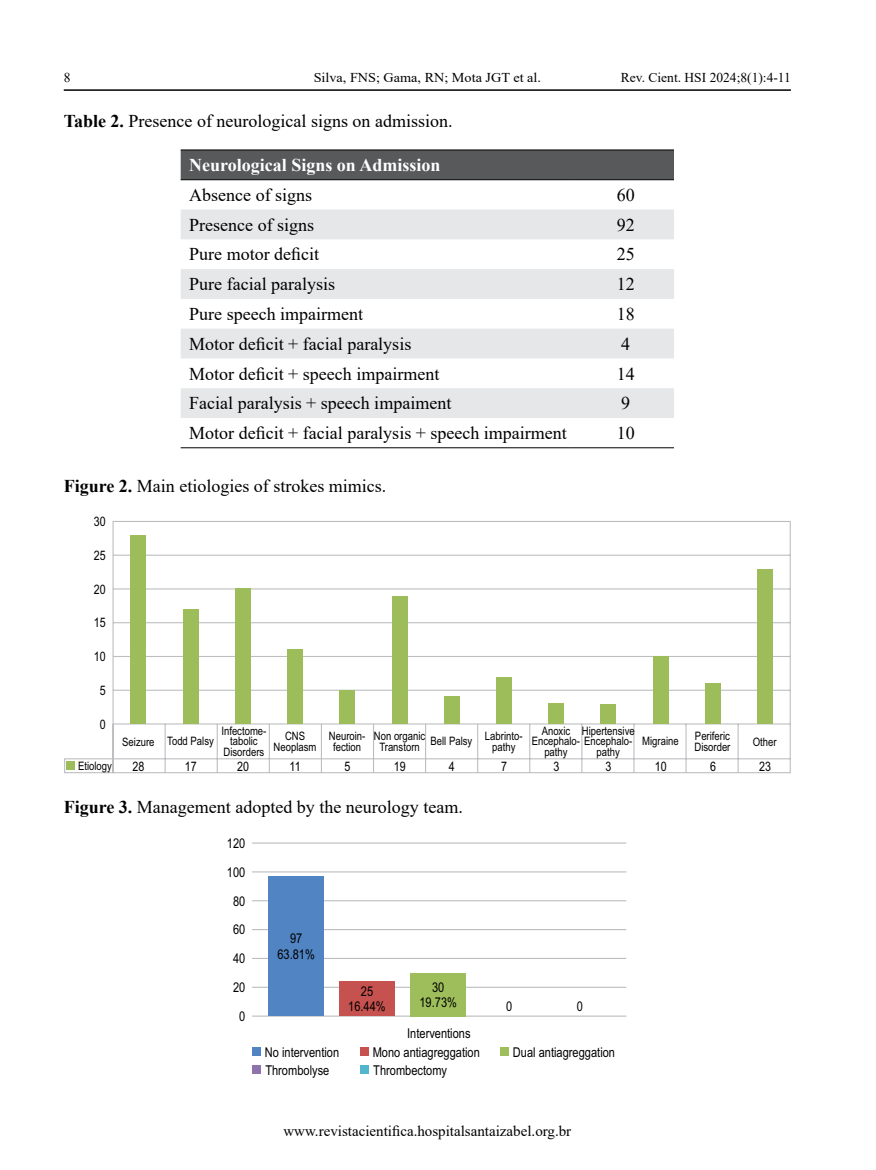
<style>
.page{position:relative;width:876px;height:1170px;background:#fff}
.page>*{position:absolute;margin:0;border:0;box-sizing:border-box;transform-origin:0 0}
.t1{font:18px "Times New Roman";color:#000}
.t2{font:700 18px "Times New Roman";color:#fff}
.t3{font:15px "Times New Roman";color:#000}
.t4{font:13.5px/15.3px "Arial Narrow";color:#000;text-align:center}
.t5{font:13.5px "Times New Roman";color:#000;scale:1.05 1}
.t6{font:13.5px "Times New Roman";color:#000}
.t7{font:13.05px "Arial Narrow";color:#000}
.t8{font:11.7px/10.6px "Arial Narrow";color:#000;text-align:center}
.s1{font-weight:700}
</style>
<div class="page">
<hr style="left:64px;top:89px;width:727px;height:2px;background:#000">
<div style="left:181px;top:151px;width:493px;height:28px;background:#58595b"></div>
<svg style="left:181px;top:209px;width:493px;height:209px;fill:#e6e7e8"></svg>
<hr style="left:181px;top:447px;width:388px;height:1px;background:#000">
<hr style="left:569px;top:447px;width:105px;height:1px;background:#000">
<hr style="left:181px;top:150px;width:388px;height:1px;background:#000">
<hr style="left:569px;top:150px;width:105px;height:1px;background:#000">
<hr style="left:181px;top:179px;width:388px;height:1px;background:#000">
<hr style="left:569px;top:179px;width:105px;height:1px;background:#000">
<svg style="left:64px;top:521px;width:727px;height:252px"></svg>
<div style="left:131px;top:535px;width:15px;height:189px;background:#9cbd5a"></div>
<div style="left:183px;top:609px;width:15px;height:115px;background:#9cbd5a"></div>
<div style="left:235px;top:589px;width:16px;height:135px;background:#9cbd5a"></div>
<div style="left:287px;top:650px;width:16px;height:74px;background:#9cbd5a"></div>
<div style="left:340px;top:690px;width:15px;height:34px;background:#9cbd5a"></div>
<div style="left:392px;top:596px;width:15px;height:128px;background:#9cbd5a"></div>
<div style="left:444px;top:696px;width:16px;height:28px;background:#9cbd5a"></div>
<div style="left:496px;top:677px;width:16px;height:47px;background:#9cbd5a"></div>
<div style="left:548px;top:704px;width:16px;height:20px;background:#9cbd5a"></div>
<div style="left:601px;top:704px;width:15px;height:20px;background:#9cbd5a"></div>
<div style="left:653px;top:656px;width:15px;height:68px;background:#9cbd5a"></div>
<div style="left:705px;top:683px;width:16px;height:41px;background:#9cbd5a"></div>
<div style="left:757px;top:569px;width:16px;height:155px;background:#9cbd5a"></div>
<div style="left:67px;top:761px;width:8px;height:8px;background:#9cbd5a"></div>
<hr style="left:252px;top:842px;width:374px;height:1px;background:#bbbdc0">
<hr style="left:252px;top:871px;width:374px;height:1px;background:#bbbdc0">
<hr style="left:252px;top:900px;width:374px;height:1px;background:#bbbdc0">
<hr style="left:252px;top:928px;width:374px;height:2px;background:#bbbdc0">
<hr style="left:252px;top:957px;width:374px;height:1px;background:#bbbdc0">
<hr style="left:252px;top:986px;width:374px;height:1px;background:#bbbdc0">
<hr style="left:252px;top:1015px;width:374px;height:1px;background:#bbbdc0">
<div style="left:268px;top:876px;width:56px;height:140px;background:#5084c3"></div>
<div style="left:339px;top:981px;width:56px;height:35px;background:#c6524f"></div>
<div style="left:410px;top:972px;width:56px;height:44px;background:#9dbe5a"></div>
<div style="left:252px;top:1047px;width:9px;height:8px;background:#5084c3"></div>
<div style="left:252px;top:1065px;width:9px;height:8px;background:#8f73ad"></div>
<div style="left:360px;top:1047px;width:8px;height:8px;background:#c6524f"></div>
<div style="left:360px;top:1065px;width:8px;height:8px;background:#52b5ce"></div>
<div style="left:500px;top:1047px;width:9px;height:8px;background:#9dbe5a"></div>
<p class="t6" style="left:64px;top:68px;width:8px">8</p>
<p class="t5" style="left:314px;top:68px;width:218px">Silva, FNS; Gama, RN; Mota JGT et al.</p>
<p class="t6" style="left:621px;top:68px;width:171px">Rev. Cient. HSI 2024;8(1):4-11</p>
<p class="t1" style="left:64px;top:109px;width:390px"><span class="s1">Table 2.</span> Presence of neurological signs on admission.</p>
<p class="t2" style="left:189px;top:152px;width:253px">Neurological Signs on Admission</p>
<p class="t1" style="left:189px;top:182px;width:124px">Absence of signs</p>
<p class="t1" style="left:617px;top:182px;width:19px">60</p>
<p class="t1" style="left:189px;top:212px;width:126px">Presence of signs</p>
<p class="t1" style="left:617px;top:212px;width:19px">92</p>
<p class="t1" style="left:189px;top:242px;width:131px">Pure motor deficit</p>
<p class="t1" style="left:617px;top:242px;width:19px">25</p>
<p class="t1" style="left:189px;top:271px;width:147px">Pure facial paralysis</p>
<p class="t1" style="left:617px;top:271px;width:19px">12</p>
<p class="t1" style="left:189px;top:301px;width:175px">Pure speech impairment</p>
<p class="t1" style="left:617px;top:301px;width:19px">18</p>
<p class="t1" style="left:189px;top:331px;width:224px">Motor deficit + facial paralysis</p>
<p class="t1" style="left:621px;top:331px;width:10px">4</p>
<p class="t1" style="left:189px;top:361px;width:252px">Motor deficit + speech impairment</p>
<p class="t1" style="left:617px;top:361px;width:19px">14</p>
<p class="t1" style="left:189px;top:390px;width:264px">Facial paralysis + speech impaiment</p>
<p class="t1" style="left:621px;top:390px;width:10px">9</p>
<p class="t1" style="left:189px;top:420px;width:379px">Motor deficit + facial paralysis + speech impairment</p>
<p class="t1" style="left:617px;top:420px;width:19px">10</p>
<p class="t1" style="left:64px;top:473px;width:324px"><span class="s1">Figure 2.</span> Main etiologies of strokes mimics.</p>
<p class="t7" style="left:94px;top:516px;width:13px">30</p>
<p class="t7" style="left:94px;top:550px;width:13px">25</p>
<p class="t7" style="left:94px;top:584px;width:13px">20</p>
<p class="t7" style="left:94px;top:617px;width:13px">15</p>
<p class="t7" style="left:94px;top:651px;width:13px">10</p>
<p class="t7" style="left:100px;top:685px;width:7px">5</p>
<p class="t7" style="left:100px;top:719px;width:7px">0</p>
<p class="t8" style="left:78px;top:761px;width:35px">Etiology</p>
<p class="t8" style="left:122px;top:737px;width:34px">Seizure</p>
<p class="t7" style="left:133px;top:761px;width:13px">28</p>
<p class="t8" style="left:221px;top:726px;width:47px">Infectome&shy;tabolic<br>Disorders</p>
<p class="t8" style="left:542px;top:726px;width:30px">Anoxic</p>
<p class="t8" style="left:532px;top:736px;width:102px">Encephalo- Encephalo-</p>
<p class="t8" style="left:544px;top:747px;width:25px">pathy</p>
<p class="t8" style="left:329px;top:731px;width:38px">Neuroin&shy;fection</p>
<p class="t8" style="left:582px;top:720px;width:55px;line-height:21.3px">Hipertensive pathy</p>
<p class="t8" style="left:167px;top:737px;width:48px">Todd Palsy</p>
<p class="t8" style="left:274px;top:732px;width:44px">CNS<br>Neoplasm</p>
<p class="t8" style="left:374px;top:731px;width:53px">Non organic<br>Transtorn</p>
<p class="t8" style="left:430px;top:737px;width:43px">Bell Palsy</p>
<p class="t8" style="left:485px;top:731px;width:39px">Labrinto&shy;pathy</p>
<p class="t8" style="left:642px;top:737px;width:38px">Migraine</p>
<p class="t8" style="left:694px;top:732px;width:38px;text-align:left">Periferic<br>Disorder</p>
<p class="t8" style="left:753px;top:737px;width:25px">Other</p>
<p class="t7" style="left:185px;top:761px;width:13px">17</p>
<p class="t7" style="left:237px;top:761px;width:13px">20</p>
<p class="t7" style="left:290px;top:761px;width:13px">11</p>
<p class="t7" style="left:344px;top:761px;width:7px">5</p>
<p class="t7" style="left:394px;top:761px;width:13px">19</p>
<p class="t7" style="left:449px;top:761px;width:7px">4</p>
<p class="t7" style="left:501px;top:761px;width:7px">7</p>
<p class="t7" style="left:553px;top:761px;width:7px">3</p>
<p class="t7" style="left:606px;top:761px;width:7px">3</p>
<p class="t7" style="left:655px;top:761px;width:13px">10</p>
<p class="t7" style="left:710px;top:761px;width:7px">6</p>
<p class="t7" style="left:759px;top:761px;width:13px">23</p>
<p class="t1" style="left:64px;top:794px;width:401px"><span class="s1">Figure 3.</span> Management adopted by the neurology team.</p>
<p class="t4" style="left:227px;top:836px;width:20px">120</p>
<p class="t4" style="left:227px;top:865px;width:20px">100</p>
<p class="t4" style="left:233px;top:894px;width:14px">80</p>
<p class="t4" style="left:233px;top:923px;width:14px">60</p>
<p class="t4" style="left:233px;top:952px;width:14px">40</p>
<p class="t4" style="left:233px;top:980px;width:14px">20</p>
<p class="t4" style="left:239px;top:1009px;width:8px">0</p>
<p class="t4" style="left:277px;top:932px;width:39px">97<br>63.81%</p>
<p class="t4" style="left:348px;top:984px;width:39px">25<br>16.44%</p>
<p class="t4" style="left:419px;top:980px;width:39px">30<br>19.73%</p>
<p class="t4" style="left:407px;top:1026px;width:65px">Interventions</p>
<p class="t4" style="left:506px;top:999px;width:8px">0</p>
<p class="t4" style="left:577px;top:999px;width:8px">0</p>
<p class="t4" style="left:265px;top:1045px;width:76px">No intervention</p>
<p class="t4" style="left:373px;top:1045px;width:109px">Mono antiagreggation</p>
<p class="t4" style="left:513px;top:1045px;width:104px">Dual antiagreggation</p>
<p class="t4" style="left:265px;top:1063px;width:65px">Thrombolyse</p>
<p class="t4" style="left:373px;top:1063px;width:75px">Thrombectomy</p>
<p class="t3" style="left:283px;top:1119px;width:289px">www.revistacientifica.hospitalsantaizabel.org.br</p>
</div>
